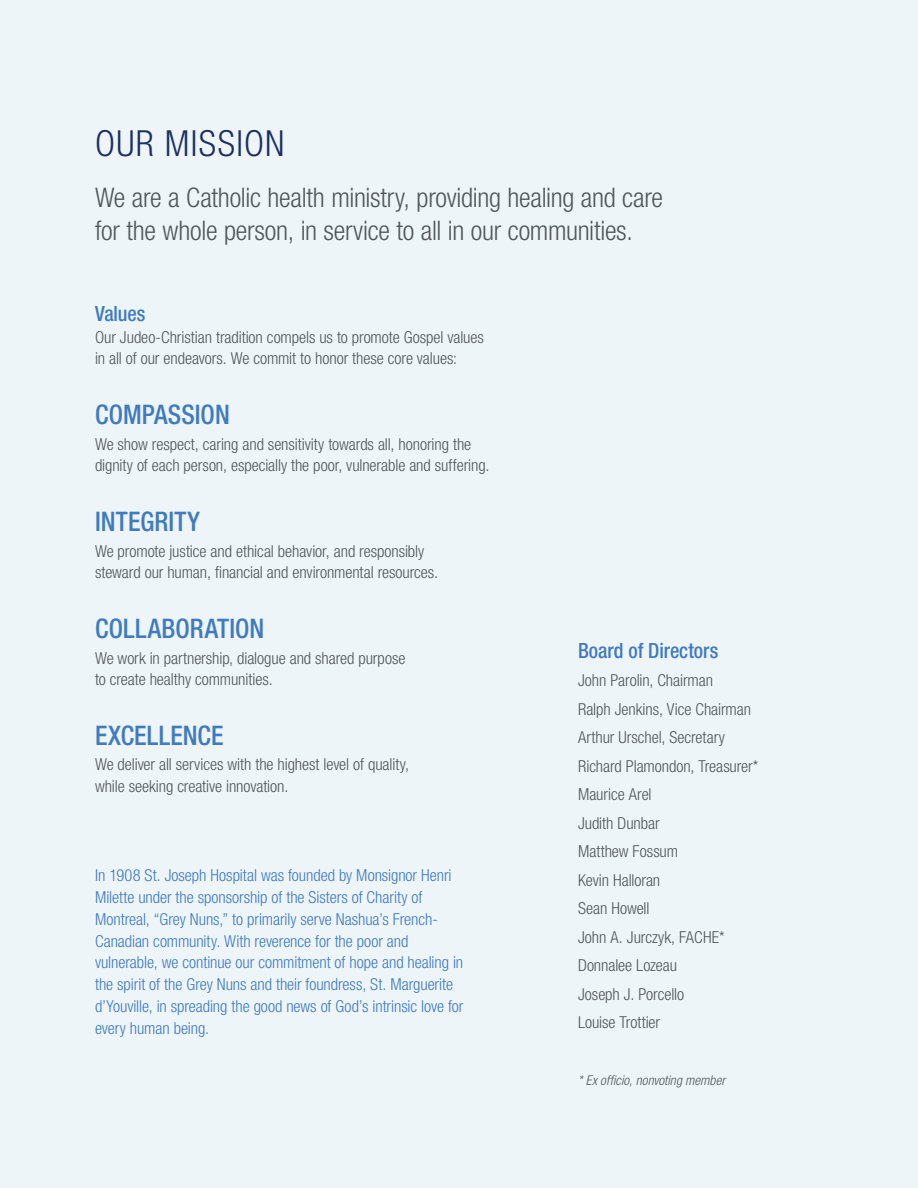
<style>
.page{position:relative;width:918px;height:1188px;background:#eef5f8}
.page>*{position:absolute;margin:0;border:0;box-sizing:border-box;transform-origin:0 0}
.big_headline{font:300 condensed 36px "Helvetica Neue LT Std";letter-spacing:.035em;color:#1d305f}
.Body_Text{font:300 condensed 27px/32.4px "Helvetica Neue LT Std";letter-spacing:-.01em;color:#525759}
.smaller_subhead{font:500 condensed 27px "Helvetica Neue LT Std";letter-spacing:.005em;color:#407bbf;scale:.96 1}
.smaller_subhead-2{font:500 condensed 21px "Helvetica Neue LT Std";letter-spacing:-.005em;color:#407bbf;scale:.96 1}
.Body_Text-2{font:300 condensed 16.5px/21.8px "Helvetica Neue LT Std";letter-spacing:-.005em;color:#525759}
.Body_Text-3{font:300 condensed 16.5px/21.8px "Helvetica Neue LT Std";letter-spacing:-.005em;color:#407bbf}
.smaller_subhead-3{font:300 condensed 16.5px/21.8px "Helvetica Neue LT Std";letter-spacing:-.005em;color:#525759}
.Body_Text-4{font:italic 300 condensed 13.5px "Helvetica Neue LT Std";letter-spacing:.005em;color:#525759}
</style>
<div class="page">
<p class="big_headline" style="left:95px;top:122px;width:191px">OUR MISSION</p>
<p class="Body_Text" style="left:95px;top:181px;width:570px">We are a Catholic health ministry, providing healing and care for the whole person, in service to all in our communities.</p>
<p class="smaller_subhead-2" style="left:95px;top:301px;width:54px">Values</p>
<p class="smaller_subhead-3" style="left:95px;top:326px;width:390px">Our Judeo-Christian tradition compels us to promote Gospel values in all of our endeavors. We commit to honor these core values:</p>
<p class="smaller_subhead" style="left:95px;top:398px;width:142px">COMPASSION</p>
<p class="Body_Text-2" style="left:95px;top:433px;width:396px">We show respect, caring and sensitivity towards all, honoring the dignity of each person, especially the poor, vulnerable and suffering.</p>
<p class="smaller_subhead" style="left:95px;top:505px;width:111px">INTEGRITY</p>
<p class="Body_Text-2" style="left:95px;top:540px;width:345px">We promote justice and ethical behavior, and responsibly steward our human, financial and environmental resources.</p>
<p class="smaller_subhead" style="left:95px;top:612px;width:178px">COLLABORATION</p>
<p class="Body_Text-2" style="left:95px;top:647px;width:312px">We work in partnership, dialogue and shared purpose to create healthy communities.</p>
<p class="smaller_subhead" style="left:95px;top:719px;width:136px">EXCELLENCE</p>
<p class="Body_Text-2" style="left:95px;top:754px;width:315px">We deliver all services with the highest level of quality, while seeking creative innovation.</p>
<p class="Body_Text-3" style="left:95px;top:865px;width:370px">In 1908 St. Joseph Hospital was founded by Monsignor Henri Milette under the sponsorship of the Sisters of Charity of Montreal, “Grey Nuns,” to primarily serve Nashua’s French-Canadian community. With reverence for the poor and vulnerable, we continue our commitment of hope and healing in the spirit of the Grey Nuns and their foundress, St. Marguerite d’Youville, in spreading the good news of God’s intrinsic love for every human being.</p>
<p class="smaller_subhead-2" style="left:578px;top:638px;width:148px">Board of Directors</p>
<p class="Body_Text-2" style="left:578px;top:669px;width:137px">John Parolin, Chairman</p>
<p class="Body_Text-2" style="left:578px;top:698px;width:175px">Ralph Jenkins, Vice Chairman</p>
<p class="Body_Text-2" style="left:578px;top:726px;width:148px">Arthur Urschel, Secretary</p>
<p class="Body_Text-2" style="left:578px;top:755px;width:182px">Richard Plamondon, Treasurer*</p>
<p class="Body_Text-2" style="left:578px;top:783px;width:75px">Maurice Arel</p>
<p class="Body_Text-2" style="left:578px;top:812px;width:83px">Judith Dunbar</p>
<p class="Body_Text-2" style="left:578px;top:840px;width:102px">Matthew Fossum</p>
<p class="Body_Text-2" style="left:578px;top:869px;width:84px">Kevin Halloran</p>
<p class="Body_Text-2" style="left:578px;top:897px;width:73px">Sean Howell</p>
<p class="Body_Text-2" style="left:578px;top:926px;width:148px">John A. Jurczyk, FACHE*</p>
<p class="Body_Text-2" style="left:578px;top:954px;width:101px">Donnalee Lozeau</p>
<p class="Body_Text-2" style="left:578px;top:983px;width:108px">Joseph J. Porcello</p>
<p class="Body_Text-2" style="left:578px;top:1011px;width:84px">Louise Trottier</p>
<p class="Body_Text-4" style="left:578px;top:1073px;width:149px">* Ex officio, nonvoting member</p>
</div>
